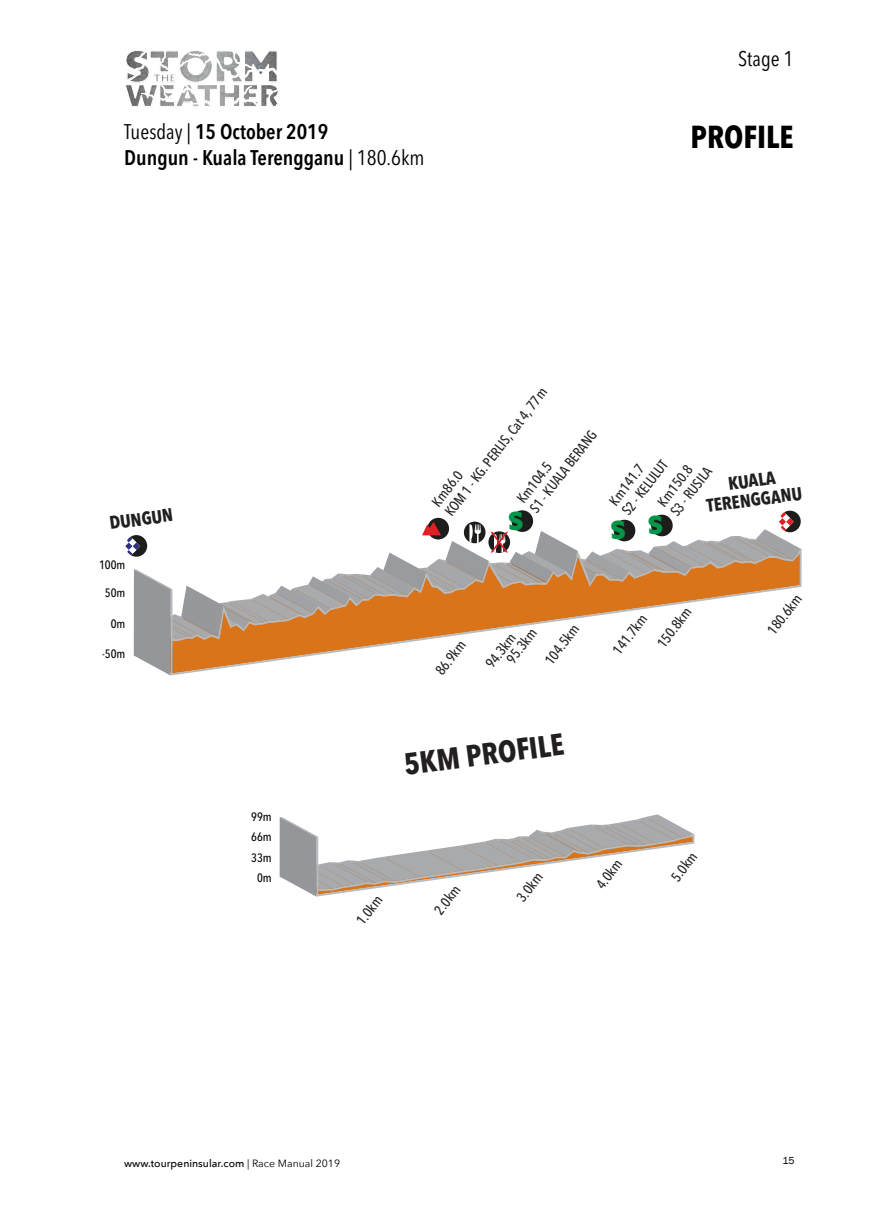
<style>
.page{position:relative;width:869px;height:1216px;background:#fff}
.page>*{position:absolute;margin:0;border:0;box-sizing:border-box;transform-origin:0 0}
.t1{font:700 condensed 31.5px "Avenir Next LT Pro";color:#000}
.t2{font:700 condensed 30.28px "Avenir Next LT Pro";color:#221f20}
.t3{font:900 25.2px "Azo Sans";color:#019548}
.t4{font:600 condensed 21px/25.2px "Avenir Next LT Pro";color:#000}
.t5{font:condensed 21px "Avenir Next LT Pro";color:#000}
.t6{font:700 condensed 18.2px/19.1px "Avenir Next LT Pro";color:#221f20;text-align:center}
.t7{font:500 condensed 14.17px/16.1px "Avenir Next LT Pro";color:#221f20}
.t8{font:500 condensed 12.08px "Avenir Next LT Pro";color:#000}
.t9{font:500 10.5px "Avenir Next";color:#000}
.t10{font:10.5px "Franklin Gothic";color:#000}
.s1{font-weight:400}
</style>
<div class="page">
<svg style="left:125px;top:50px;width:154px;height:56px"></svg>
<svg style="left:279px;top:814px;width:415px;height:82px"></svg>
<svg style="left:125px;top:510px;width:676px;height:165px"></svg>
<div style="left:613px;top:519px;width:22px;height:22px;background:#1d1d1b;border-radius:50%"></div>
<div style="left:650px;top:514px;width:22px;height:22px;background:#1d1d1b;border-radius:50%"></div>
<h3 class="t4" style="left:124px;top:119px;width:301px"><span class="s1">Tuesday |</span> 15 October 2019<br>Dungun - Kuala Terengganu <span class="s1">| 180.6km</span></h3>
<h3 class="t5" style="left:738px;top:46px;width:57px">Stage 1</h3>
<h1 class="t1" style="left:690px;top:118px;width:104px">PROFILE</h1>
<p class="t6" style="left:108px;top:513px;width:65px;rotate:-8deg">DUNGUN</p>
<p class="t8" style="left:99px;top:557px;width:28px">100m</p>
<p class="t8" style="left:105px;top:586px;width:22px">50m</p>
<p class="t8" style="left:111px;top:616px;width:16px">0m</p>
<p class="t8" style="left:102px;top:646px;width:25px">-50m</p>
<p class="t8" style="left:251px;top:809px;width:22px">99m</p>
<p class="t8" style="left:251px;top:829px;width:22px">66m</p>
<p class="t7" style="left:428px;top:499px;width:159px;line-height:15.6px;rotate:-52deg">Km86.0<br>KOM 1 - KG. PERLIS, Cat 4, 77m</p>
<p class="t7" style="left:513px;top:496px;width:102px;rotate:-52deg">Km104.5<br>S1 - KUALA BERANG</p>
<h3 class="t3" style="left:508px;top:504px;width:17px">S</h3>
<p class="t7" style="left:605px;top:498px;width:69px;rotate:-52deg">Km141.7<br>S2 - KELULUT</p>
<h3 class="t3" style="left:647px;top:508px;width:17px">S</h3>
<p class="t7" style="left:653px;top:499px;width:60px;rotate:-52deg">Km150.8<br>S3 - RUSILA</p>
<p class="t6" style="left:702px;top:477px;width:98px;rotate:-8deg">KUALA<br>TERENGGANU</p>
<h3 class="t3" style="left:610px;top:513px;width:17px">S</h3>
<p class="t7" style="left:432px;top:668px;width:41px;rotate:-52deg">86.9km</p>
<p class="t7" style="left:493px;top:649px;width:41px;line-height:13.5px;text-indent:-17px;rotate:-52deg">94.3km<br>95.3km</p>
<p class="t7" style="left:541px;top:657px;width:48px;rotate:-52deg">104.5km</p>
<p class="t7" style="left:623px;top:617px;width:48px;line-height:30.8px;text-indent:-33px;rotate:-52deg">141.7km<br>150.8km</p>
<p class="t7" style="left:763px;top:627px;width:48px;rotate:-52deg">180.6km</p>
<h2 class="t2" style="left:401px;top:747px;width:163px;rotate:-8deg">5KM PROFILE</h2>
<p class="t8" style="left:251px;top:850px;width:22px">33m</p>
<p class="t8" style="left:257px;top:870px;width:16px">0m</p>
<p class="t7" style="left:353px;top:918px;width:35px;rotate:-52deg">1.0km</p>
<p class="t7" style="left:430px;top:907px;width:35px;rotate:-52deg">2.0km</p>
<p class="t7" style="left:513px;top:894px;width:35px;rotate:-52deg">3.0km</p>
<p class="t7" style="left:592px;top:882px;width:35px;rotate:-52deg">4.0km</p>
<p class="t7" style="left:667px;top:874px;width:35px;rotate:-52deg">5.0km</p>
<p class="t9" style="left:124px;top:1156px;width:217px">www.tourpeninsular.com <span class="s1">| Race Manual 2019</span></p>
<p class="t10" style="left:782px;top:1153px;width:14px">15</p>
</div>
